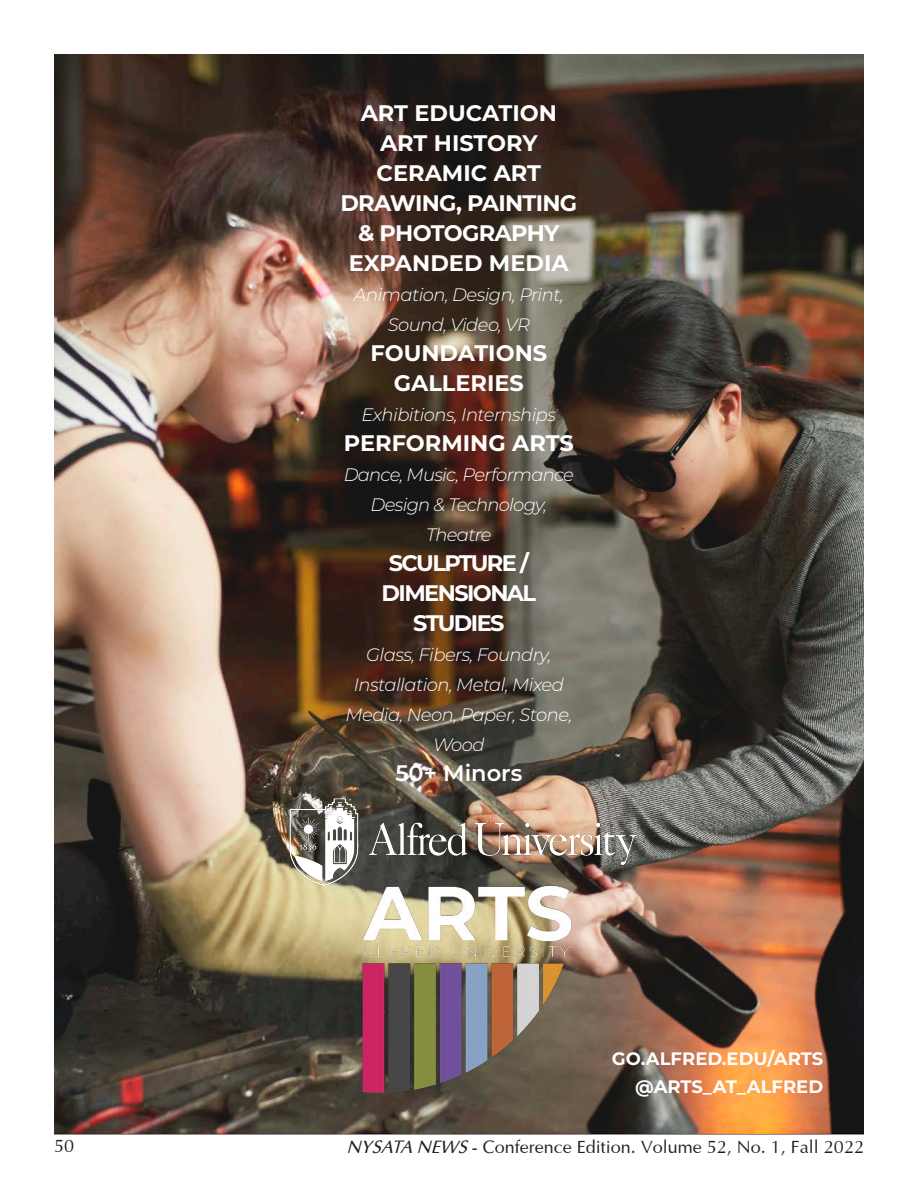
<style>
.page{position:relative;width:918px;height:1188px;background:#fff}
.page>*{position:absolute;margin:0;border:0;box-sizing:border-box;transform-origin:0 0}
.t1{font:700 22.5px/30px "Montserrat";letter-spacing:-.01em;color:#fff;text-align:center}
.t2{font:700 22.5px/30px "Montserrat";letter-spacing:-.07em;color:#fff;text-align:center}
.t3{font:600 22.5px "Montserrat";color:#fff}
.t4{font:italic 300 18px/30px "Montserrat";letter-spacing:-.03em;color:#fff;text-align:center}
.t5{font:18px "Optima";color:#231f20}
.t6{font:700 18px/28.5px "Montserrat";color:#fff;text-align:right}
.s1{font-style:italic}
</style>
<div class="page">
<hr style="left:54px;top:1134px;width:810px;height:1px;background:#231f20">
<img style="left:54px;top:54px;width:810px;height:1080px">
<img style="left:268px;top:732px;width:382px;height:219px">
<img style="left:305px;top:827px;width:324px;height:277px">
<p class="t1" style="left:340px;top:97px;width:238px">ART EDUCATION<br>ART HISTORY<br>CERAMIC ART<br>DRAWING, PAINTING &amp; PHOTOGRAPHY<br>EXPANDED MEDIA</p>
<p class="t4" style="left:354px;top:279px;width:211px">Animation, Design, Print,<br>Sound, Video, VR</p>
<p class="t1" style="left:371px;top:337px;width:178px">FOUNDATIONS<br>GALLERIES</p>
<p class="t4" style="left:362px;top:399px;width:196px">Exhibitions, Internships</p>
<p class="t1" style="left:344px;top:427px;width:232px">PERFORMING ARTS</p>
<p class="t4" style="left:344px;top:459px;width:232px">Dance, Music, Performance<br>Design &amp; Technology,<br>Theatre</p>
<p class="t2" style="left:382px;top:547px;width:156px">SCULPTURE /<br>DIMENSIONAL<br>STUDIES</p>
<p class="t4" style="left:345px;top:639px;width:228px">Glass, Fibers, Foundry,<br>Installation, Metal, Mixed<br>Media, Neon, Paper, Stone,<br>Wood</p>
<p class="t3" style="left:395px;top:757px;width:128px">50+ Minors</p>
<p class="t6" style="left:612px;top:1043px;width:213px">GO.ALFRED.EDU/ARTS @ARTS_AT_ALFRED</p>
<p class="t5" style="left:54px;top:1133px;width:22px">50</p>
<p class="t5" style="left:347px;top:1133px;width:519px"><span class="s1">NYSATA NEWS</span> - Conference Edition. Volume 52, No. 1, Fall 2022</p>
</div>
